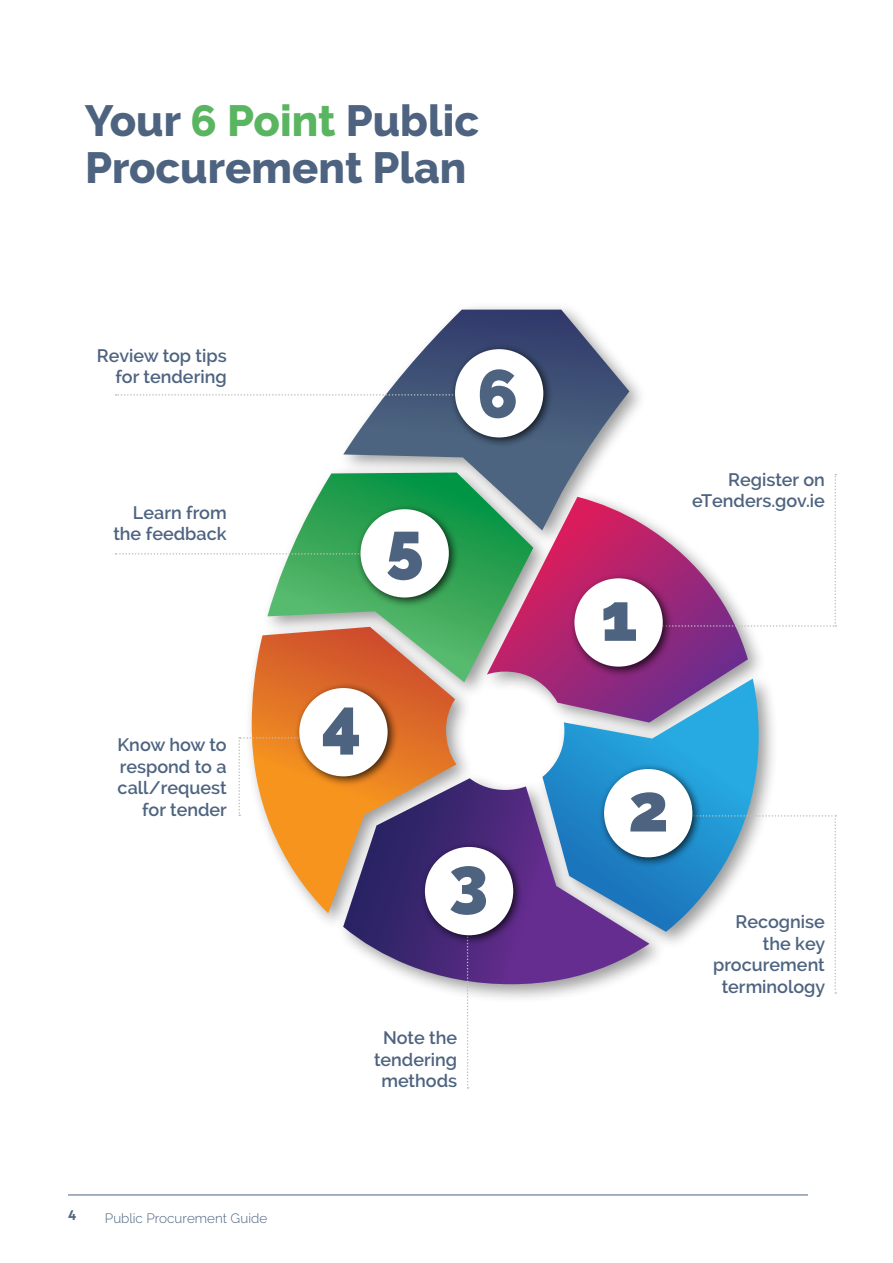
<style>
.page{position:relative;width:893px;height:1263px;background:#fff}
.page>*{position:absolute;margin:0;border:0;box-sizing:border-box;transform-origin:0 0}
.t1{font:800 67.5px "Raleway";color:#4d6380}
.t2{font:800 43.5px/46.5px "Raleway";color:#4d6380}
.t3{font:600 18px/21.6px "Raleway";color:#4d6380;text-align:right}
.t4{font:300 13.5px "Raleway";color:#4d6380}
.t5{font:13.5px "Brother 1816 Bold";color:#4d6380}
.s1{color:#5ab560}
</style>
<div class="page">
<hr style="left:68px;top:1194px;width:740px;height:1px;background:#4d6380">
<div style="left:244px;top:301px;width:534px;height:703px;background:#000;opacity:.4"></div>
<svg style="left:267px;top:472px;width:220px;height:210px"></svg>
<svg style="left:542px;top:678px;width:217px;height:254px;background:#47addc"></svg>
<svg style="left:252px;top:627px;width:204px;height:286px;background:#dc945c"></svg>
<svg style="left:343px;top:778px;width:306px;height:206px;background:#706599"></svg>
<svg style="left:487px;top:530px;width:261px;height:192px;background:#a06a94"></svg>
<svg style="left:343px;top:310px;width:286px;height:220px"></svg>
<svg style="left:238px;top:737px;width:95px;height:79px"></svg>
<svg style="left:619px;top:474px;width:217px;height:153px"></svg>
<svg style="left:467px;top:946px;width:2px;height:142px"></svg>
<svg style="left:653px;top:815px;width:183px;height:179px"></svg>
<svg style="left:116px;top:553px;width:239px;height:2px"></svg>
<svg style="left:116px;top:394px;width:333px;height:2px"></svg>
<div style="left:449px;top:344px;width:105px;height:104px;background:#000;opacity:.75"></div>
<div style="left:455px;top:349px;width:88px;height:88px;background:#fff;border-radius:50%"></div>
<div style="left:355px;top:504px;width:105px;height:104px;background:#000;opacity:.75"></div>
<div style="left:360px;top:509px;width:89px;height:88px;background:#fff;border-radius:50%"></div>
<div style="left:294px;top:683px;width:104px;height:104px;background:#000;opacity:.75"></div>
<div style="left:299px;top:688px;width:89px;height:88px;background:#fff;border-radius:50%"></div>
<div style="left:419px;top:842px;width:105px;height:104px;background:#000;opacity:.75"></div>
<div style="left:425px;top:847px;width:88px;height:88px;background:#fff;border-radius:50%"></div>
<div style="left:598px;top:764px;width:105px;height:104px;background:#000;opacity:.75"></div>
<div style="left:604px;top:769px;width:88px;height:88px;background:#fff;border-radius:50%"></div>
<div style="left:569px;top:573px;width:105px;height:104px;background:#000;opacity:.75"></div>
<div style="left:574px;top:578px;width:89px;height:89px;background:#fff;border-radius:50%"></div>
<h2 class="t2" style="left:85px;top:98px;width:396px">Your <span class="s1">6 Point</span> Public<br>Procurement Plan</h2>
<p class="t3" style="left:97px;top:344px;width:131px">Review top tips for tendering</p>
<p class="t3" style="left:113px;top:501px;width:115px">Learn from the feedback</p>
<p class="t3" style="left:117px;top:734px;width:111px">Know how to respond to a call/request for tender</p>
<p class="t5" style="left:68px;top:1204px;width:10px">4</p>
<p class="t4" style="left:105px;top:1210px;width:164px">Public Procurement Guide</p>
<h1 class="t1" style="left:386px;top:507px;width:39px">5</h1>
<h1 class="t1" style="left:477px;top:355px;width:43px">6</h1>
<h1 class="t1" style="left:322px;top:683px;width:41px">4</h1>
<h1 class="t1" style="left:449px;top:842px;width:41px">3</h1>
<p class="t3" style="left:374px;top:1027px;width:85px;text-align:center">Note the tendering methods</p>
<h1 class="t1" style="left:601px;top:578px;width:38px">1</h1>
<p class="t3" style="left:692px;top:468px;width:134px">Register on eTenders.gov.ie</p>
<h1 class="t1" style="left:628px;top:769px;width:42px">2</h1>
<p class="t3" style="left:713px;top:911px;width:114px">Recognise the key procurement terminology</p>
</div>
